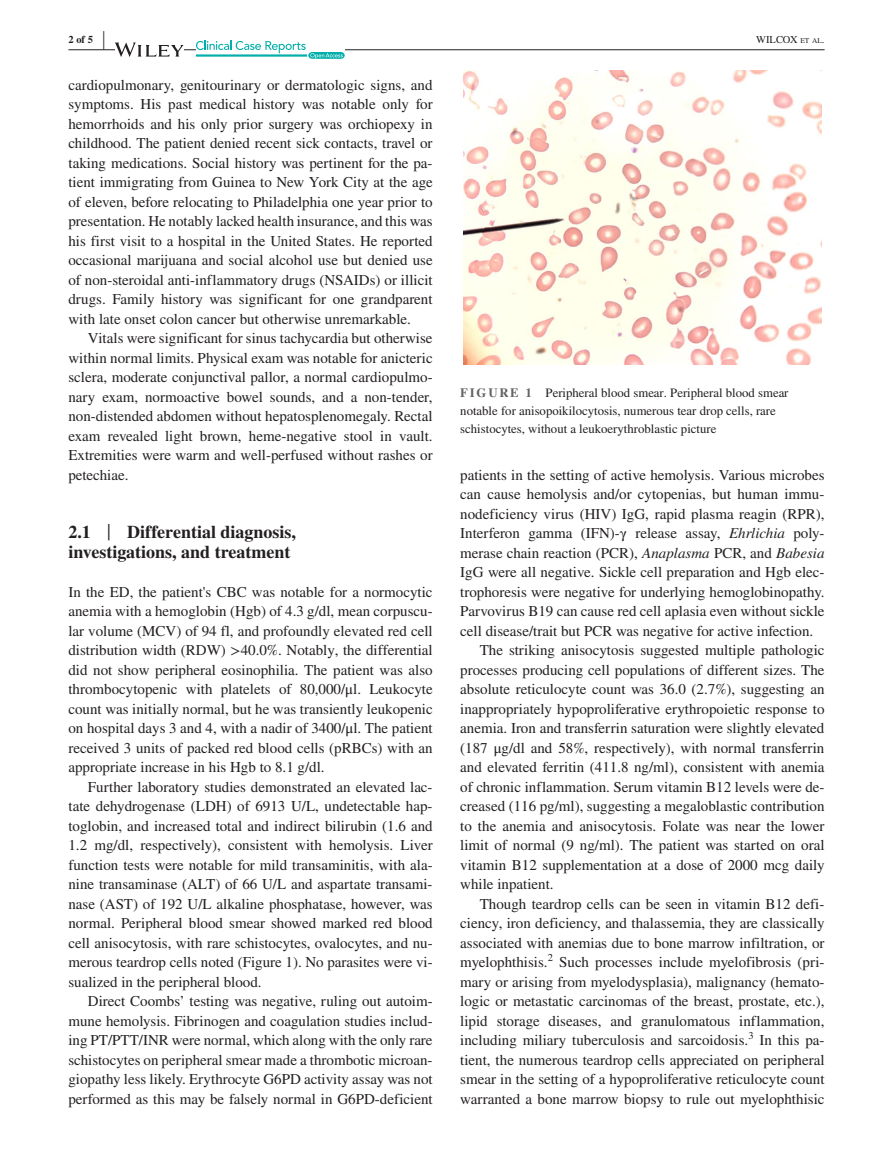
<style>
.page{position:relative;width:893px;height:1174px;background:#fff}
.page>*{position:absolute;margin:0;border:0;box-sizing:border-box;transform-origin:0 0}
.t1{font:700 25.95px "STIX";color:#231f20;scale:.36 1}
.t2{font:700 18px/19.5px "STIX";color:#231f20}
.t3{font:15px/19.5px "STIX";color:#231f20;text-align:justify}
.t4{font:12.75px/18px "STIX";color:#231f20}
.t5{font:10.5px "STIX";color:#231f20}
.t6{font:700 10.5px "STIX";color:#231f20}
.t7{font:10.5px "STIX";color:#231f20}
.s1{font-size:7.35px}
.s2{font-weight:700;color:#636366}
.s3{font-style:italic}
.s4{font-weight:400;font-size:23.7px}
</style>
<div class="page">
<hr style="left:68px;top:49px;width:756px;height:1px;background:#231f20">
<svg style="left:115px;top:43px;width:69px;height:14px"></svg>
<svg style="left:196px;top:41px;width:149px;height:18px"></svg>
<img style="left:464px;top:70px;width:357px;height:295px">
<p class="t6" style="left:68px;top:33px;width:26px">2 of 5</p>
<h1 class="t1" style="left:103px;top:24px;width:7px">|</h1>
<p class="t5" style="left:756px;top:32px;width:70px">WILCOX <span class="s1">et al</span>.</p>
<p class="t3" style="left:68px;top:76px;width:366px">cardiopulmonary, genitourinary or dermatologic signs, and symptoms. His past medical history was notable only for hemorrhoids and his only prior surgery was orchiopexy in childhood. The patient denied recent sick contacts, travel or taking medications. Social history was pertinent for the pa&shy;tient immigrating from Guinea to New York City at the age of eleven, before relocating to Philadelphia one year prior to presentation. He notably lacked health insurance, and this was his first visit to a hospital in the United States. He reported occasional marijuana and social alcohol use but denied use of non-steroidal anti-inflammatory drugs (NSAIDs) or illicit drugs. Family history was significant for one grandparent with late onset colon cancer but otherwise unremarkable.</p>
<p class="t3" style="left:68px;top:329px;width:366px;text-indent:20px">Vitals were significant for sinus tachycardia but otherwise within normal limits. Physical exam was notable for anicteric sclera, moderate conjunctival pallor, a normal cardiopulmo&shy;nary exam, normoactive bowel sounds, and a non-tender, non-distended abdomen without hepatosplenomegaly. Rectal exam revealed light brown, heme-negative stool in vault.<br>Extremities were warm and well-perfused without rashes or petechiae.</p>
<p class="t4" style="left:460px;top:384px;width:330px"><span class="s2">FIGURE 1</span> Peripheral blood smear. Peripheral blood smear notable for anisopoikilocytosis, numerous tear drop cells, rare schistocytes, without a leukoerythroblastic picture</p>
<p class="t3" style="left:460px;top:466px;width:366px">patients in the setting of active hemolysis. Various microbes</p>
<p class="t3" style="left:460px;top:485px;width:366px">can cause hemolysis and/or cytopenias, but human immu-</p>
<p class="t3" style="left:460px;top:505px;width:366px">nodeficiency virus (HIV) IgG, rapid plasma reagin (RPR),</p>
<p class="t3" style="left:460px;top:524px;width:366px">Interferon gamma (IFN)-γ release assay, <span class="s3">Ehrlichia</span> poly-</p>
<p class="t3" style="left:460px;top:544px;width:366px">merase chain reaction (PCR), <span class="s3">Anaplasma</span> PCR, and <span class="s3">Babesia</span></p>
<p class="t3" style="left:460px;top:563px;width:366px">IgG were all negative. Sickle cell preparation and Hgb elec-</p>
<p class="t3" style="left:460px;top:583px;width:366px">trophoresis were negative for underlying hemoglobinopathy.</p>
<p class="t3" style="left:460px;top:602px;width:366px">Parvovirus B19 can cause red cell aplasia even without sickle</p>
<p class="t3" style="left:460px;top:622px;width:355px">cell disease/trait but PCR was negative for active infection.</p>
<p class="t3" style="left:480px;top:641px;width:346px">The striking anisocytosis suggested multiple pathologic</p>
<p class="t3" style="left:460px;top:661px;width:366px">processes producing cell populations of different sizes. The</p>
<p class="t3" style="left:460px;top:680px;width:366px">absolute reticulocyte count was 36.0 (2.7%), suggesting an</p>
<p class="t3" style="left:460px;top:700px;width:366px">inappropriately hypoproliferative erythropoietic response to</p>
<p class="t3" style="left:460px;top:719px;width:366px">anemia. Iron and transferrin saturation were slightly elevated</p>
<p class="t3" style="left:460px;top:739px;width:366px">(187 μg/dl and 58%, respectively), with normal transferrin</p>
<p class="t3" style="left:460px;top:758px;width:366px">and elevated ferritin (411.8 ng/ml), consistent with anemia</p>
<p class="t3" style="left:460px;top:778px;width:366px">of chronic inflammation. Serum vitamin B12 levels were de-</p>
<p class="t3" style="left:460px;top:797px;width:366px">creased (116 pg/ml), suggesting a megaloblastic contribution</p>
<p class="t3" style="left:460px;top:817px;width:366px">to the anemia and anisocytosis. Folate was near the lower</p>
<p class="t3" style="left:460px;top:836px;width:366px">limit of normal (9 ng/ml). The patient was started on oral</p>
<p class="t3" style="left:460px;top:856px;width:366px">vitamin B12 supplementation at a dose of 2000 mcg daily</p>
<p class="t3" style="left:460px;top:875px;width:95px">while inpatient.</p>
<p class="t3" style="left:480px;top:895px;width:346px">Though teardrop cells can be seen in vitamin B12 defi-</p>
<p class="t3" style="left:460px;top:914px;width:366px">ciency, iron deficiency, and thalassemia, they are classically</p>
<p class="t3" style="left:460px;top:934px;width:366px">associated with anemias due to bone marrow infiltration, or</p>
<p class="t3" style="left:460px;top:953px;width:366px">myelophthisis.<sup>2</sup> Such processes include myelofibrosis (pri-</p>
<p class="t3" style="left:460px;top:973px;width:366px">mary or arising from myelodysplasia), malignancy (hemato-</p>
<p class="t3" style="left:460px;top:992px;width:366px">logic or metastatic carcinomas of the breast, prostate, etc.),</p>
<p class="t3" style="left:460px;top:1012px;width:366px">lipid storage diseases, and granulomatous inflammation,</p>
<p class="t3" style="left:460px;top:1031px;width:290px">including miliary tuberculosis and sarcoidosis.</p>
<p class="t7" style="left:748px;top:1028px;width:7px">3</p>
<p class="t2" style="left:68px;top:522px;width:229px">2.1 <span class="s4">|</span> Differential diagnosis, investigations, and treatment</p>
<p class="t3" style="left:68px;top:583px;width:366px">In the ED, the patient's CBC was notable for a normocytic anemia with a hemoglobin (Hgb) of 4.3 g/dl, mean corpuscu&shy;lar volume (MCV) of 94 fl, and profoundly elevated red cell distribution width (RDW) &gt;40.0%. Notably, the differential did not show peripheral eosinophilia. The patient was also thrombocytopenic with platelets of 80,000/μl. Leukocyte count was initially normal, but he was transiently leukopenic on hospital days 3 and 4, with a nadir of 3400/μl. The patient received 3 units of packed red blood cells (pRBCs) with an appropriate increase in his Hgb to 8.1 g/dl.</p>
<p class="t3" style="left:68px;top:778px;width:366px;text-indent:20px">Further laboratory studies demonstrated an elevated lac&shy;tate dehydrogenase (LDH) of 6913 U/L, undetectable hap&shy;toglobin, and increased total and indirect bilirubin (1.6 and 1.2 mg/dl, respectively), consistent with hemolysis. Liver function tests were notable for mild transaminitis, with ala&shy;nine transaminase (ALT) of 66 U/L and aspartate transami&shy;nase (AST) of 192 U/L alkaline phosphatase, however, was normal. Peripheral blood smear showed marked red blood cell anisocytosis, with rare schistocytes, ovalocytes, and nu&shy;merous teardrop cells noted (Figure 1). No parasites were vi&shy;sualized in the peripheral blood.</p>
<p class="t3" style="left:68px;top:992px;width:366px;text-indent:20px">Direct Coombs’ testing was negative, ruling out autoim&shy;mune hemolysis. Fibrinogen and coagulation studies includ&shy;ing PT/PTT/INR were normal, which along with the only rare schistocytes on peripheral smear made a thrombotic microan&shy;giopathy less likely. Erythrocyte G6PD activity assay was not performed as this may be falsely normal in G6PD-deficient</p>
<p class="t3" style="left:460px;top:1031px;width:366px;text-indent:299px">In this pa&shy;tient, the numerous teardrop cells appreciated on peripheral smear in the setting of a hypoproliferative reticulocyte count warranted a bone marrow biopsy to rule out myelophthisic</p>
</div>
